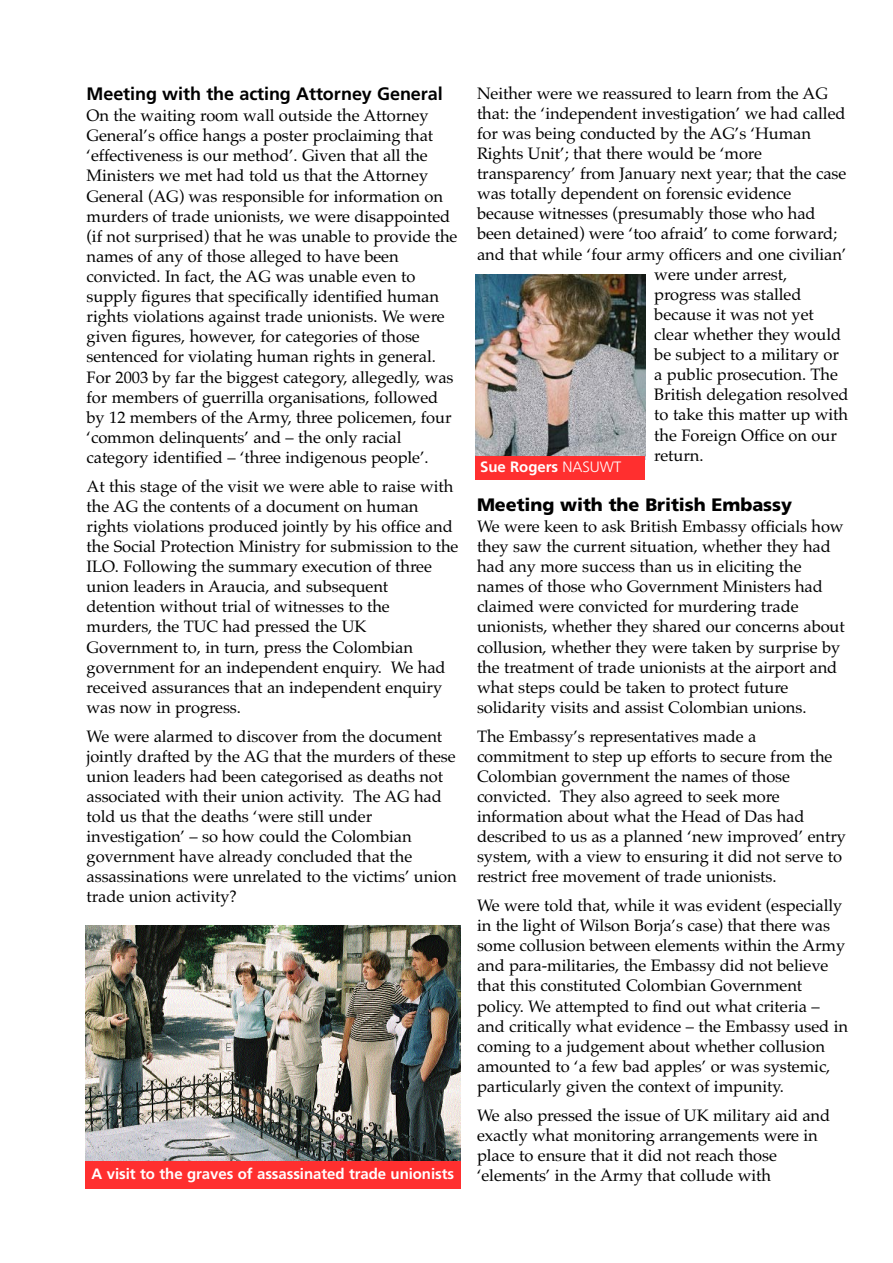
<style>
.page{position:relative;width:893px;height:1263px;background:#fff}
.page>*{position:absolute;margin:0;border:0;box-sizing:border-box;transform-origin:0 0}
.t1{font:700 18px "Frutiger";letter-spacing:-.005em;color:#000}
.t2{font:900 18px "Frutiger";letter-spacing:-.005em;color:#000}
.t3{font:16.5px/20.1px "Palatino";letter-spacing:-.005em;color:#000}
.t4{font:700 15px "Frutiger";letter-spacing:-.005em;color:#fff}
.s1{font-weight:300}
</style>
<div class="page">
<img style="left:85px;top:926px;width:375px;height:236px">
<div style="left:85px;top:1162px;width:375px;height:27px;background:#ff2f2f"></div>
<img style="left:475px;top:274px;width:170px;height:182px">
<div style="left:475px;top:456px;width:170px;height:24px;background:#ff2f2f"></div>
<p class="t1" style="left:87px;top:87px;width:357px">Meeting with the acting Attorney General</p>
<p class="t3" style="left:87px;top:107px;width:372px">On the waiting room wall outside the Attorney General’s office hangs a poster proclaiming that ‘effectiveness is our method’. Given that all the Ministers we met had told us that the Attorney General (AG) was responsible for information on murders of trade unionists, we were disappointed (if not surprised) that he was unable to provide the names of any of those alleged to have been convicted. In fact, the AG was unable even to supply figures that specifically identified human rights violations against trade unionists. We were given figures, however, for categories of those sentenced for violating human rights in general.<br>For 2003 by far the biggest category, allegedly, was for members of guerrilla organisations, followed by 12 members of the Army, three policemen, four ‘common delinquents’ and – the only racial category identified – ‘three indigenous people’.</p>
<p class="t3" style="left:87px;top:478px;width:373px">At this stage of the visit we were able to raise with the AG the contents of a document on human rights violations produced jointly by his office and the Social Protection Ministry for submission to the ILO. Following the summary execution of three union leaders in Araucia, and subsequent detention without trial of witnesses to the murders, the TUC had pressed the UK Government to, in turn, press the Colombian government for an independent enquiry. We had received assurances that an independent enquiry was now in progress.</p>
<p class="t3" style="left:87px;top:728px;width:371px">We were alarmed to discover from the document jointly drafted by the AG that the murders of these union leaders had been categorised as deaths not associated with their union activity. The AG had told us that the deaths ‘were still under investigation’ – so how could the Colombian government have already concluded that the assassinations were unrelated to the victims’ union trade union activity?</p>
<p class="t3" style="left:477px;top:85px;width:352px">Neither were we reassured to learn from the AG</p>
<p class="t3" style="left:477px;top:105px;width:370px">that: the ‘independent investigation’ we had called</p>
<p class="t3" style="left:477px;top:125px;width:335px">for was being conducted by the AG’s ‘Human</p>
<p class="t3" style="left:477px;top:145px;width:286px">Rights Unit’; that there would be ‘more</p>
<p class="t3" style="left:477px;top:165px;width:371px">transparency’ from January next year; that the case</p>
<p class="t3" style="left:477px;top:185px;width:316px">was totally dependent on forensic evidence</p>
<p class="t3" style="left:477px;top:206px;width:340px">because witnesses (presumably those who had</p>
<p class="t3" style="left:477px;top:226px;width:362px">been detained) were ‘too afraid’ to come forward;</p>
<p class="t3" style="left:477px;top:246px;width:371px">and that while ‘four army officers and one civilian’</p>
<p class="t3" style="left:654px;top:266px;width:134px">were under arrest,</p>
<p class="t3" style="left:654px;top:286px;width:149px">progress was stalled</p>
<p class="t3" style="left:654px;top:306px;width:161px">because it was not yet</p>
<p class="t3" style="left:654px;top:326px;width:188px">clear whether they would</p>
<p class="t3" style="left:654px;top:346px;width:186px">be subject to a military or</p>
<p class="t3" style="left:654px;top:366px;width:185px">a public prosecution. The</p>
<p class="t3" style="left:654px;top:387px;width:196px">British delegation resolved</p>
<p class="t3" style="left:654px;top:407px;width:195px">to take this matter up with</p>
<p class="t3" style="left:654px;top:427px;width:184px">the Foreign Office on our</p>
<p class="t3" style="left:654px;top:447px;width:51px">return.</p>
<p class="t2" style="left:477px;top:497px;width:316px">Meeting with the British Embassy</p>
<p class="t3" style="left:477px;top:518px;width:369px">We were keen to ask British Embassy officials how they saw the current situation, whether they had had any more success than us in eliciting the names of those who Government Ministers had claimed were convicted for murdering trade unionists, whether they shared our concerns about collusion, whether they were taken by surprise by the treatment of trade unionists at the airport and what steps could be taken to protect future solidarity visits and assist Colombian unions.</p>
<p class="t3" style="left:477px;top:728px;width:370px">The Embassy’s representatives made a commitment to step up efforts to secure from the Colombian government the names of those convicted. They also agreed to seek more information about what the Head of Das had described to us as a planned ‘new improved’ entry system, with a view to ensuring it did not serve to restrict free movement of trade unionists.</p>
<p class="t3" style="left:477px;top:897px;width:372px">We were told that, while it was evident (especially in the light of Wilson Borja’s case) that there was some collusion between elements within the Army and para-militaries, the Embassy did not believe that this constituted Colombian Government policy. We attempted to find out what criteria – and critically what evidence – the Embassy used in coming to a judgement about whether collusion amounted to ‘a few bad apples’ or was systemic, particularly given the context of impunity.</p>
<p class="t3" style="left:477px;top:1107px;width:355px">We also pressed the issue of UK military aid and exactly what monitoring arrangements were in place to ensure that it did not reach those</p>
<p class="t4" style="left:480px;top:460px;width:143px">Sue Rogers <span class="s1">NASUWT</span></p>
<p class="t4" style="left:92px;top:1168px;width:364px">A visit to the graves of assassinated trade unionists</p>
<p class="t3" style="left:477px;top:1167px;width:295px">‘elements’ in the Army that collude with</p>
</div>
